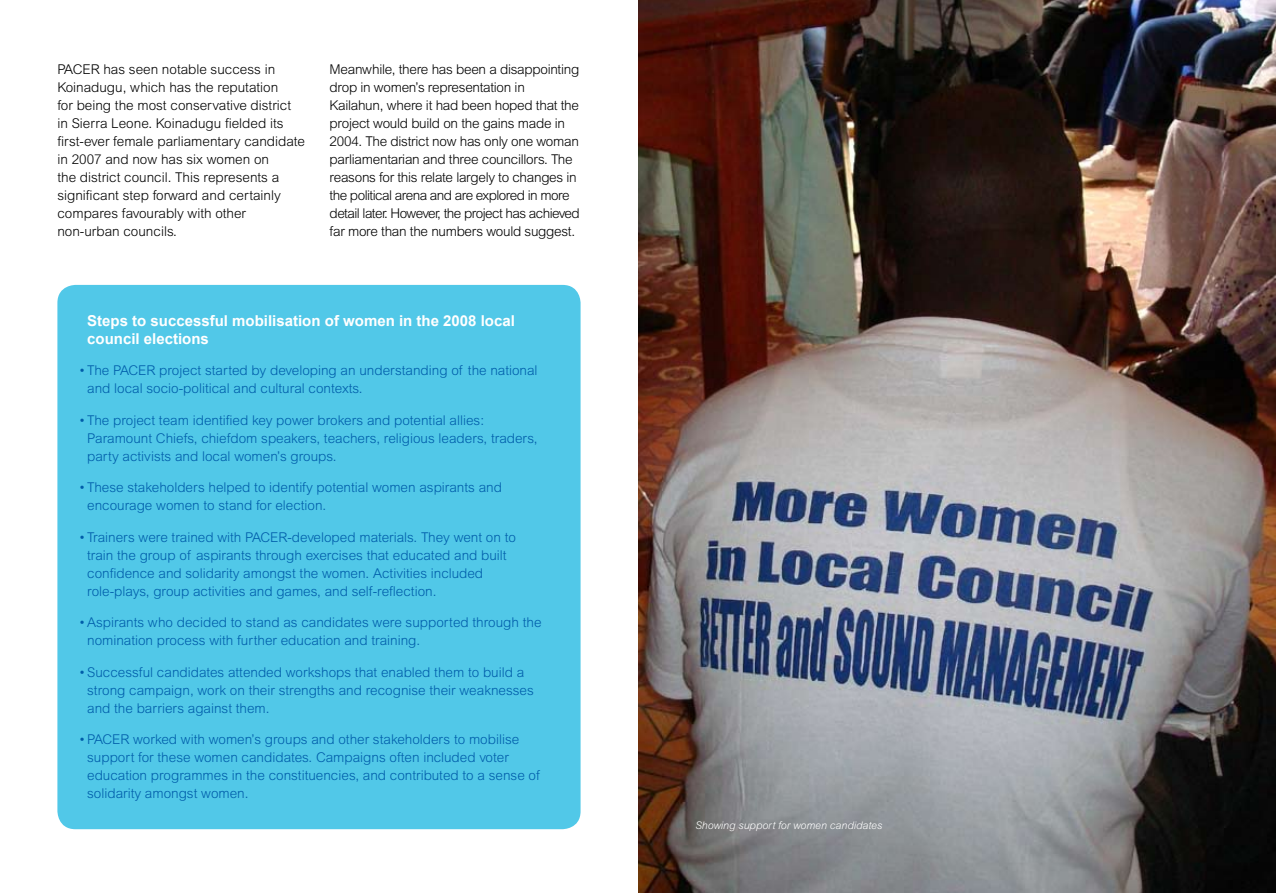
<style>
.page{position:relative;width:1276px;height:893px;background:#fff}
.page>*{position:absolute;margin:0;border:0;box-sizing:border-box;transform-origin:0 0}
.t1{font:700 15px/18px "Arial";color:#fff}
.t2{font:300 13.5px/18px "Arial";color:#005daa}
.t3{font:300 13.5px/18px "Arial";letter-spacing:-.02em;color:#000}
.t4{font:300 13.5px/18px "Arial";color:#000}
.t5{font:italic 300 10.5px "Arial";color:#fff}
</style>
<div class="page">
<img style="left:638px;top:0;width:638px;height:893px">
<div style="left:57px;top:285px;width:523px;height:544px;background:#51c8e8;border-radius:18px"></div>
<p class="t4" style="left:57px;top:61px;width:249px">PACER has seen notable success in Koinadugu, which has the reputation<br>for being the most conservative district<br>in Sierra Leone. Koinadugu fielded its first-ever female parliamentary candidate in 2007 and now has six women on<br>the district council. This represents a significant step forward and certainly compares favourably with other non-urban councils.</p>
<p class="t3" style="left:330px;top:61px;width:252px">Meanwhile, there has been a disappointing drop in women’s representation in Kailahun, where it had been hoped that the project would build on the gains made in 2004. The district now has only one woman parliamentarian and three councillors. The reasons for this relate largely to changes in the political arena and are explored in more detail later. However, the project has achieved far more than the numbers would suggest.</p>
<p class="t1" style="left:87px;top:312px;width:429px">Steps to successful mobilisation of women in the 2008 local council elections</p>
<p class="t2" style="left:87px;top:362px;width:452px;text-indent:-9px">• The PACER project started by developing an understanding of the national and local socio-political and cultural contexts.</p>
<p class="t2" style="left:87px;top:411px;width:452px;text-indent:-9px">• The project team identified key power brokers and potential allies:<br>Paramount Chiefs, chiefdom speakers, teachers, religious leaders, traders, party activists and local women’s groups.</p>
<p class="t2" style="left:87px;top:479px;width:416px;text-indent:-9px">• These stakeholders helped to identify potential women aspirants and encourage women to stand for election.</p>
<p class="t2" style="left:87px;top:528px;width:430px;text-indent:-9px">• Trainers were trained with PACER-developed materials. They went on to train the group of aspirants through exercises that educated and built confidence and solidarity amongst the women. Activities included role-plays, group activities and games, and self-reflection.</p>
<p class="t2" style="left:87px;top:614px;width:456px;text-indent:-9px">• Aspirants who decided to stand as candidates were supported through the nomination process with further education and training.</p>
<p class="t2" style="left:87px;top:663px;width:448px;text-indent:-9px">• Successful candidates attended workshops that enabled them to build a strong campaign, work on their strengths and recognise their weaknesses and the barriers against them.</p>
<p class="t2" style="left:87px;top:730px;width:454px;text-indent:-9px">• PACER worked with women’s groups and other stakeholders to mobilise support for these women candidates. Campaigns often included voter education programmes in the constituencies, and contributed to a sense of solidarity amongst women.</p>
<p class="t5" style="left:695px;top:820px;width:188px">Showing support for women candidates</p>
</div>
